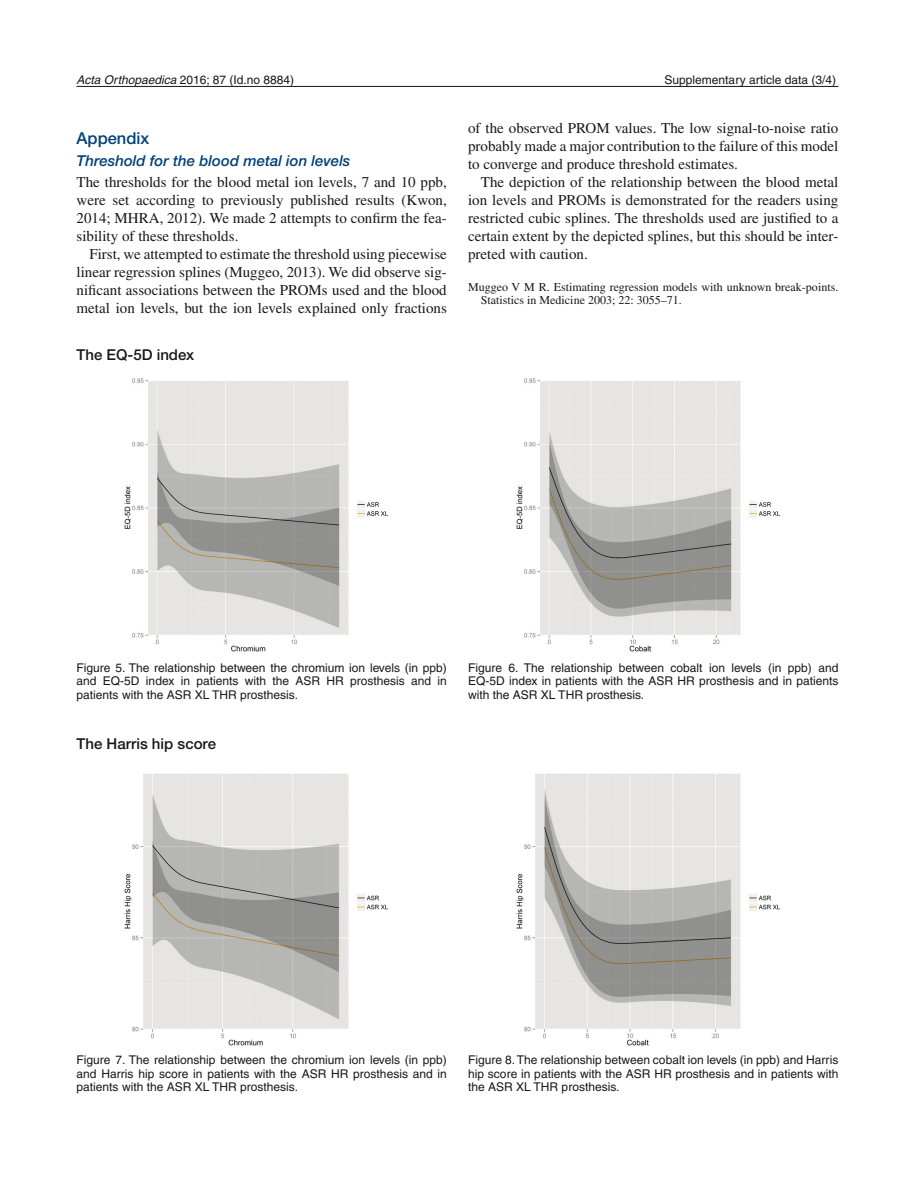
<style>
.page{position:relative;width:915px;height:1191px;background:#fff}
.page>*{position:absolute;margin:0;border:0;box-sizing:border-box;transform-origin:0 0}
.t1{font:500 16.5px "Helvetica Neue LTW1 G";color:#004178}
.t2{font:15px/18px "Times";color:#1a171c;text-align:justify}
.t3{font:italic 500 15px "Helvetica Neue LTW1 G";color:#004178}
.t4{font:500 15px "Helvetica Neue LTW1 G";color:#1a171c}
.t5{font:12px/13.5px "Helvetica";color:#1a171c;text-align:justify}
.t6{font:12px/13.5px "Times";color:#1a171c}
.s1{font-style:italic}
</style>
<div class="page">
<hr style="left:77px;top:86px;width:761px;height:1px;background:#1a171c">
<img style="left:124px;top:378px;width:265px;height:274px">
<img style="left:516px;top:378px;width:265px;height:274px">
<img style="left:124px;top:774px;width:265px;height:272px">
<img style="left:516px;top:774px;width:265px;height:272px">
<p class="t5" style="left:77px;top:73px;width:219px"><span class="s1">Acta Orthopaedica</span> 2016; 87 (Id.no 8884)</p>
<p class="t5" style="left:664px;top:73px;width:173px">Supplementary article data (3/4)</p>
<p class="t1" style="left:77px;top:128px;width:74px">Appendix</p>
<p class="t3" style="left:77px;top:152px;width:275px">Threshold for the blood metal ion levels</p>
<p class="t2" style="left:77px;top:173px;width:371px">The thresholds for the blood metal ion levels, 7 and 10 ppb, were set according to previously published results (Kwon, 2014; MHRA, 2012). We made 2 attempts to confirm the fea&shy;sibility of these thresholds.</p>
<p class="t2" style="left:77px;top:245px;width:371px;text-indent:13px">First, we attempted to estimate the threshold using piecewise linear regression splines (Muggeo, 2013). We did observe sig&shy;nificant associations between the PROMs used and the blood metal ion levels, but the ion levels explained only fractions</p>
<p class="t4" style="left:77px;top:345px;width:119px">The EQ-5D index</p>
<p class="t2" style="left:468px;top:119px;width:371px">of the observed PROM values. The low signal-to-noise ratio probably made a major contribution to the failure of this model to converge and produce threshold estimates.</p>
<p class="t2" style="left:468px;top:173px;width:371px;text-indent:13px">The depiction of the relationship between the blood metal ion levels and PROMs is demonstrated for the readers using restricted cubic splines. The thresholds used are justified to a certain extent by the depicted splines, but this should be inter&shy;preted with caution.</p>
<p class="t6" style="left:480px;top:280px;width:359px;text-indent:-13px">Muggeo V M R. Estimating regression models with unknown break-points.<br>Statistics in Medicine 2003; 22: 3055–71.</p>
<p class="t5" style="left:77px;top:660px;width:371px">Figure 5. The relationship between the chromium ion levels (in ppb) and EQ-5D index in patients with the ASR HR prosthesis and in patients with the ASR XL THR prosthesis.</p>
<p class="t4" style="left:77px;top:734px;width:141px">The Harris hip score</p>
<p class="t5" style="left:468px;top:660px;width:371px">Figure 6. The relationship between cobalt ion levels (in ppb) and EQ-5D index in patients with the ASR HR prosthesis and in patients with the ASR XL THR prosthesis.</p>
<p class="t5" style="left:77px;top:1053px;width:371px">Figure 7. The relationship between the chromium ion levels (in ppb) and Harris hip score in patients with the ASR HR prosthesis and in patients with the ASR XL THR prosthesis.</p>
<p class="t5" style="left:468px;top:1053px;width:371px">Figure 8. The relationship between cobalt ion levels (in ppb) and Harris hip score in patients with the ASR HR prosthesis and in patients with the ASR XL THR prosthesis.</p>
</div>
